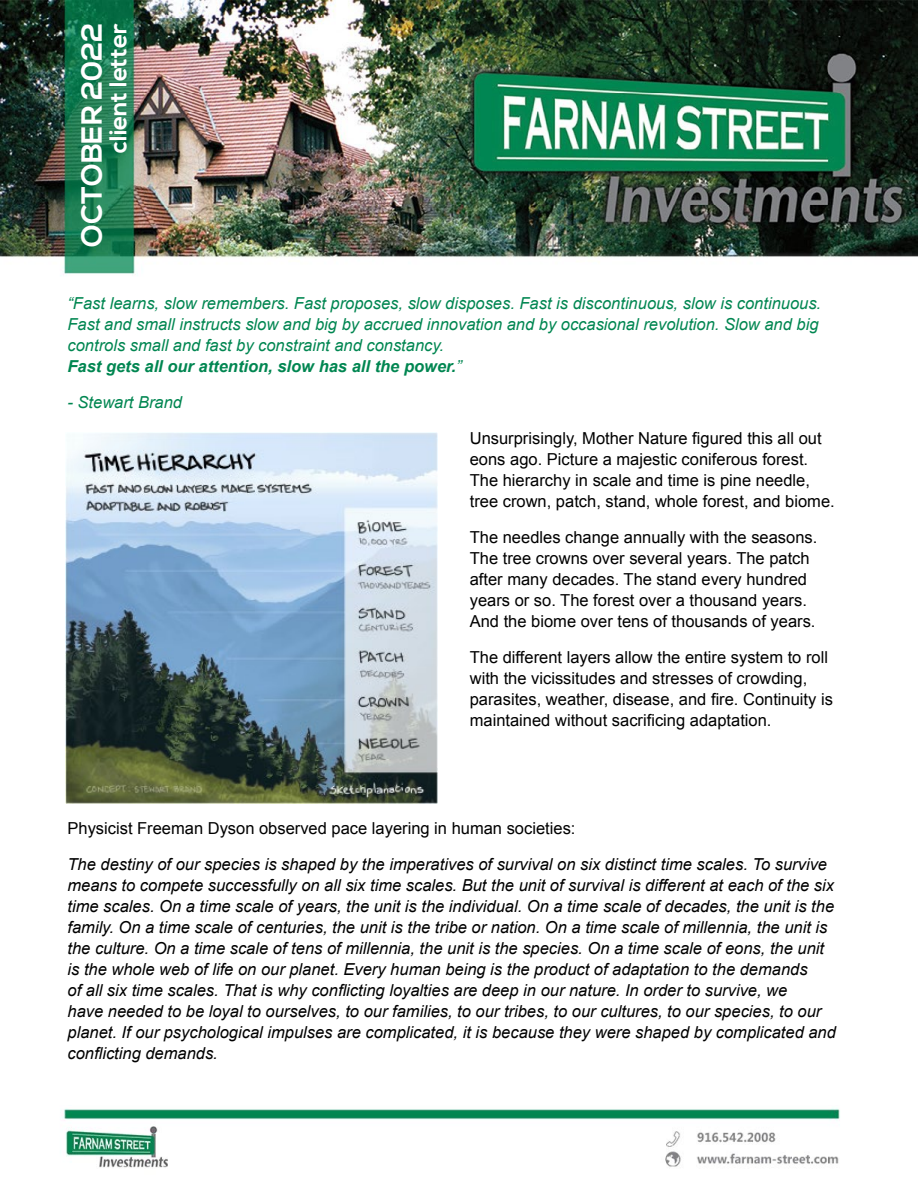
<style>
.page{position:relative;width:918px;height:1188px;background:#fff}
.page>*{position:absolute;margin:0;border:0;box-sizing:border-box;transform-origin:0 0}
.t1{font:700 29.1px "Nexa";color:#fff}
.t2{font:700 24.45px "Nexa";color:#fff}
.t3{font:italic 16.5px/21px "Arial";color:#000}
.t4{font:16.5px/21px "Arial";color:#000}
.t5{font:italic 16.5px/21px "Arial";color:#008651}
.s1{font-weight:700}
</style>
<div class="page">
<img style="left:0;top:0;width:918px;height:276px">
<img style="left:62px;top:1108px;width:778px;height:60px">
<img style="left:66px;top:432px;width:371px;height:371px">
<h1 class="t1" style="left:75px;top:247px;width:225px;rotate:-90deg">OCTOBER 2022</h1>
<h2 class="t2" style="left:104px;top:153px;width:131px;rotate:-90deg">client letter</h2>
<p class="t5" style="left:68px;top:293px;width:755px">“Fast learns, slow remembers. Fast proposes, slow disposes. Fast is discontinuous, slow is continuous.<br>Fast and small instructs slow and big by accrued innovation and by occasional revolution. Slow and big controls small and fast by constraint and constancy.<br><span class="s1">Fast gets all our attention, slow has all the power.</span>”</p>
<p class="t5" style="left:68px;top:392px;width:116px">- Stewart Brand</p>
<p class="t4" style="left:470px;top:428px;width:367px">Unsurprisingly, Mother Nature figured this all out eons ago. Picture a majestic coniferous forest.<br>The hierarchy in scale and time is pine needle, tree crown, patch, stand, whole forest, and biome.</p>
<p class="t4" style="left:470px;top:527px;width:349px">The needles change annually with the seasons.<br>The tree crowns over several years. The patch after many decades. The stand every hundred years or so. The forest over a thousand years.<br>And the biome over tens of thousands of years.</p>
<p class="t4" style="left:470px;top:647px;width:365px">The different layers allow the entire system to roll with the vicissitudes and stresses of crowding, parasites, weather, disease, and fire. Continuity is maintained without sacrificing adaptation.</p>
<p class="t4" style="left:68px;top:818px;width:510px">Physicist Freeman Dyson observed pace layering in human societies:</p>
<p class="t3" style="left:68px;top:854px;width:770px">The destiny of our species is shaped by the imperatives of survival on six distinct time scales. To survive means to compete successfully on all six time scales. But the unit of survival is different at each of the six time scales. On a time scale of years, the unit is the individual. On a time scale of decades, the unit is the family. On a time scale of centuries, the unit is the tribe or nation. On a time scale of millennia, the unit is the culture. On a time scale of tens of millennia, the unit is the species. On a time scale of eons, the unit is the whole web of life on our planet. Every human being is the product of adaptation to the demands<br>of all six time scales. That is why conflicting loyalties are deep in our nature. In order to survive, we<br>have needed to be loyal to ourselves, to our families, to our tribes, to our cultures, to our species, to our planet. If our psychological impulses are complicated, it is because they were shaped by complicated and conflicting demands.</p>
</div>
